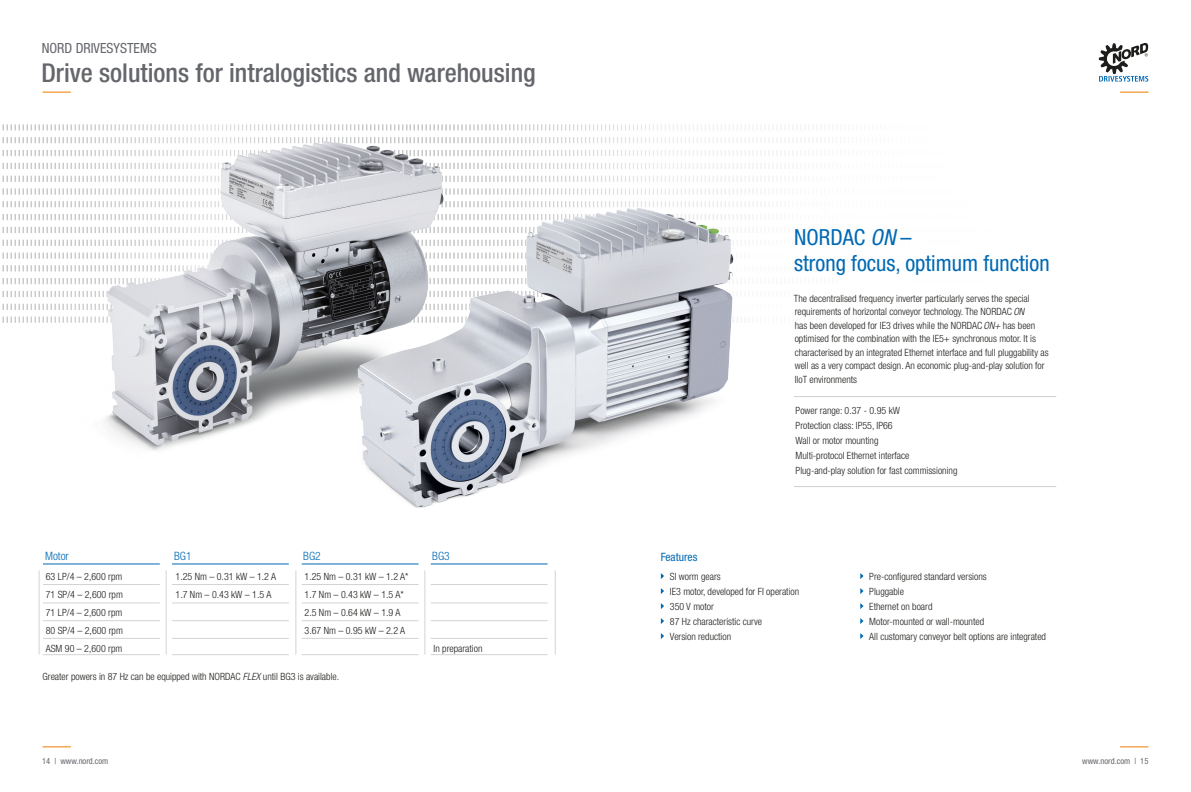
<style>
.page{position:relative;width:1191px;height:792px;background:#fff}
.page>*{position:absolute;margin:0;border:0;box-sizing:border-box;transform-origin:0 0}
.t1{font:500 condensed 26px "Helvetica Neue LT Std";color:#64666b}
.t2{font:condensed 22.2px/26.6px "Helvetica Neue LT Std";color:#0069b4}
.t3{font:condensed 14px "Helvetica Neue LT Std";color:#64666b}
.Headline{font:300 condensed 11.5px "Helvetica Neue LT Std";color:#0069b4}
.t4{font:condensed 11.5px "Helvetica Neue LT Std";color:#0069b4}
.t5{font:300 condensed 10px "Helvetica Neue LT Std";color:#1d1d1b}
.t6{font:300 condensed 10px/13.5px "Helvetica Neue LT Pro";color:#1d1d1b}
.t7{font:condensed 8.5px "Helvetica Neue LT Std";color:#64666b}
.s1{font-style:italic}
</style>
<div class="page">
<svg style="left:43px;top:746px;width:28px;height:1px"></svg>
<svg style="left:1120px;top:746px;width:28px;height:1px"></svg>
<svg style="left:1120px;top:92px;width:28px;height:1px"></svg>
<svg style="left:1098px;top:43px;width:50px;height:39px"></svg>
<svg style="left:661px;top:573px;width:3px;height:6px"></svg>
<svg style="left:661px;top:588px;width:3px;height:6px"></svg>
<svg style="left:661px;top:603px;width:3px;height:6px"></svg>
<svg style="left:661px;top:618px;width:3px;height:6px"></svg>
<svg style="left:661px;top:633px;width:3px;height:6px"></svg>
<svg style="left:860px;top:573px;width:3px;height:6px"></svg>
<svg style="left:860px;top:588px;width:3px;height:6px"></svg>
<svg style="left:860px;top:603px;width:3px;height:6px"></svg>
<svg style="left:860px;top:618px;width:3px;height:6px"></svg>
<svg style="left:860px;top:633px;width:3px;height:6px"></svg>
<hr style="left:43px;top:564px;width:117px;height:1px;background:#0069b4">
<hr style="left:296px;top:570px;width:1px;height:85px;background:#d4d2d5">
<hr style="left:166px;top:570px;width:1px;height:85px;background:#d4d2d5">
<hr style="left:425px;top:570px;width:1px;height:85px;background:#d4d2d5">
<hr style="left:555px;top:570px;width:1px;height:85px;background:#d4d2d5">
<hr style="left:39px;top:570px;width:1px;height:85px;background:#d4d2d5">
<hr style="left:172px;top:564px;width:117px;height:1px;background:#0069b4">
<hr style="left:302px;top:564px;width:116px;height:1px;background:#0069b4">
<hr style="left:431px;top:564px;width:116px;height:1px;background:#0069b4">
<hr style="left:43px;top:638px;width:117px;height:1px;background:#d4d2d5">
<hr style="left:172px;top:638px;width:117px;height:1px;background:#d4d2d5">
<hr style="left:302px;top:638px;width:116px;height:1px;background:#d4d2d5">
<hr style="left:431px;top:638px;width:116px;height:1px;background:#d4d2d5">
<hr style="left:43px;top:584px;width:117px;height:1px;background:#d4d2d5">
<hr style="left:172px;top:584px;width:117px;height:1px;background:#d4d2d5">
<hr style="left:302px;top:584px;width:116px;height:1px;background:#d4d2d5">
<hr style="left:431px;top:584px;width:116px;height:1px;background:#d4d2d5">
<hr style="left:43px;top:603px;width:117px;height:1px;background:#d4d2d5">
<hr style="left:172px;top:603px;width:117px;height:1px;background:#d4d2d5">
<hr style="left:302px;top:603px;width:116px;height:1px;background:#d4d2d5">
<hr style="left:431px;top:603px;width:116px;height:1px;background:#d4d2d5">
<hr style="left:43px;top:620px;width:117px;height:1px;background:#d4d2d5">
<hr style="left:172px;top:620px;width:117px;height:1px;background:#d4d2d5">
<hr style="left:302px;top:620px;width:116px;height:1px;background:#d4d2d5">
<hr style="left:431px;top:620px;width:116px;height:1px;background:#d4d2d5">
<hr style="left:43px;top:655px;width:117px;height:1px;background:#d4d2d5">
<hr style="left:172px;top:655px;width:117px;height:1px;background:#d4d2d5">
<hr style="left:302px;top:655px;width:116px;height:1px;background:#d4d2d5">
<hr style="left:431px;top:655px;width:116px;height:1px;background:#d4d2d5">
<hr style="left:794px;top:396px;width:262px;height:1px;background:#d1d1d1">
<hr style="left:794px;top:486px;width:262px;height:1px;background:#d1d1d1">
<img style="left:2px;top:91px;width:529px;height:360px">
<img style="left:272px;top:135px;width:533px;height:373px">
<h3 class="t3" style="left:42px;top:40px;width:117px">NORD DRIVESYSTEMS</h3>
<h1 class="t1" style="left:41px;top:57px;width:496px">Drive solutions for intralogistics and warehousing</h1>
<p class="Headline" style="left:45px;top:550px;width:25px">Motor</p>
<p class="Headline" style="left:174px;top:550px;width:19px">BG1</p>
<p class="Headline" style="left:303px;top:550px;width:19px">BG2</p>
<p class="Headline" style="left:432px;top:550px;width:19px">BG3</p>
<p class="t5" style="left:46px;top:570px;width:78px">63 LP/4 – 2,600 rpm</p>
<p class="t5" style="left:46px;top:588px;width:79px">71 SP/4 – 2,600 rpm</p>
<p class="t5" style="left:46px;top:606px;width:78px">71 LP/4 – 2,600 rpm</p>
<p class="t5" style="left:46px;top:624px;width:79px">80 SP/4 – 2,600 rpm</p>
<p class="t5" style="left:46px;top:642px;width:78px">ASM 90 – 2,600 rpm</p>
<p class="t5" style="left:176px;top:570px;width:102px">1.25 Nm – 0.31 kW – 1.2 A</p>
<p class="t5" style="left:176px;top:588px;width:97px">1.7 Nm – 0.43 kW – 1.5 A</p>
<p class="t5" style="left:304px;top:570px;width:105px">1.25 Nm – 0.31 kW – 1.2 A*</p>
<p class="t5" style="left:304px;top:588px;width:101px">1.7 Nm – 0.43 kW – 1.5 A*</p>
<p class="t5" style="left:304px;top:606px;width:97px">2.5 Nm – 0.64 kW – 1.9 A</p>
<p class="t5" style="left:304px;top:624px;width:102px">3.67 Nm – 0.95 kW – 2.2 A</p>
<p class="t5" style="left:433px;top:642px;width:50px">In preparation</p>
<p class="t5" style="left:43px;top:671px;width:298px">Greater powers in 87 Hz can be equipped with NORDAC <span class="s1">FLEX</span> until BG3 is available.</p>
<p class="t4" style="left:660px;top:550px;width:38px">Features</p>
<p class="t2" style="left:794px;top:223px;width:257px">NORDAC <span class="s1">ON</span> –<br>strong focus, optimum function</p>
<p class="t6" style="left:794px;top:291px;width:256px">The decentralised frequency inverter particularly serves the special requirements of horizontal conveyor technology. The NORDAC<span class="s1">ON<br></span>has been developed for IE3 drives while the NORDAC<span class="s1">ON+</span> has been optimised for the combination with the IE5+ synchronous motor. It is characterised by an integrated Ethernet interface and full pluggability as well as a very compact design. An economic plug-and-play solution for IIoT environments</p>
<p class="t5" style="left:795px;top:405px;width:106px">Power range: 0.37 - 0.95 kW</p>
<p class="t5" style="left:795px;top:420px;width:99px">Protection class: IP55, IP66</p>
<p class="t5" style="left:795px;top:435px;width:84px">Wall or motor mounting</p>
<p class="t5" style="left:795px;top:450px;width:116px">Multi-protocol Ethernet interface</p>
<p class="t5" style="left:795px;top:465px;width:163px">Plug-and-play solution for fast commissioning</p>
<p class="t5" style="left:670px;top:571px;width:52px">SI worm gears</p>
<p class="t5" style="left:670px;top:586px;width:131px">IE3 motor, developed for FI operation</p>
<p class="t5" style="left:670px;top:601px;width:46px">350 V motor</p>
<p class="t5" style="left:670px;top:616px;width:94px">87 Hz characteristic curve</p>
<p class="t5" style="left:670px;top:631px;width:63px">Version reduction</p>
<p class="t5" style="left:869px;top:571px;width:119px">Pre-configured standard versions</p>
<p class="t5" style="left:869px;top:586px;width:36px">Pluggable</p>
<p class="t5" style="left:869px;top:601px;width:65px">Ethernet on board</p>
<p class="t5" style="left:869px;top:616px;width:116px">Motor-mounted or wall-mounted</p>
<p class="t5" style="left:869px;top:631px;width:178px">All customary conveyor belt options are integrated</p>
<p class="t7" style="left:42px;top:756px;width:68px">14 | www.nord.com</p>
<p class="t7" style="left:1082px;top:756px;width:68px">www.nord.com | 15</p>
</div>
